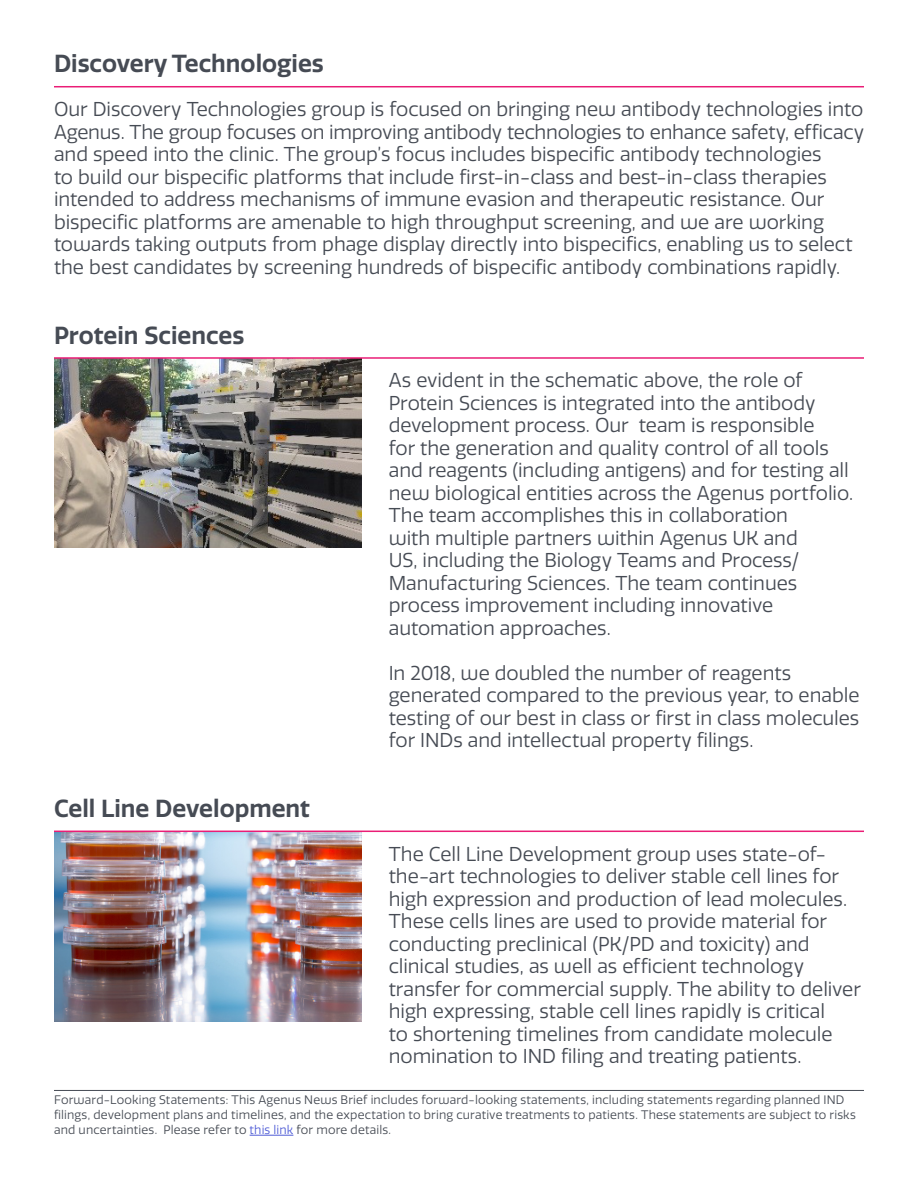
<style>
.page{position:relative;width:918px;height:1188px;background:#fff}
.page>*{position:absolute;margin:0;border:0;box-sizing:border-box;transform-origin:0 0}
.t1{font:600 24px "Quatro";color:#464b54}
.t2{font:19.5px/22.5px "Quatro";letter-spacing:-.005em;color:#464b54}
.t3{font:12px/15px "Quatro";letter-spacing:.015em;color:#464b54}
.s1{color:#4f5cd6}
</style>
<div class="page">
<hr style="left:54px;top:86px;width:810px;height:1px;background:#ea1d76">
<img style="left:54px;top:359px;width:308px;height:189px">
<img style="left:54px;top:832px;width:308px;height:189px">
<hr style="left:54px;top:357px;width:810px;height:2px;background:#ea1d76">
<hr style="left:54px;top:831px;width:810px;height:1px;background:#ea1d76">
<hr style="left:250px;top:1135px;width:43px;height:1px;background:#4f5cd6">
<hr style="left:54px;top:1090px;width:810px;height:1px;background:#464b54">
<p class="t1" style="left:54px;top:50px;width:271px">Discovery Technologies</p>
<p class="t2" style="left:54px;top:98px;width:812px">Our Discovery Technologies group is focused on bringing new antibody technologies into Agenus. The group focuses on improving antibody technologies to enhance safety, efficacy and speed into the clinic. The group’s focus includes bispecific antibody technologies<br>to build our bispecific platforms that include first-in-class and best-in-class therapies intended to address mechanisms of immune evasion and therapeutic resistance. Our bispecific platforms are amenable to high throughput screening, and we are working towards taking outputs from phage display directly into bispecifics, enabling us to select the best candidates by screening hundreds of bispecific antibody combinations rapidly.</p>
<p class="t1" style="left:54px;top:321px;width:192px">Protein Sciences</p>
<p class="t1" style="left:54px;top:795px;width:258px">Cell Line Development</p>
<p class="t2" style="left:389px;top:369px;width:466px">As evident in the schematic above, the role of Protein Sciences is integrated into the antibody development process. Our team is responsible<br>for the generation and quality control of all tools and reagents (including antigens) and for testing all new biological entities across the Agenus portfolio.<br>The team accomplishes this in collaboration<br>with multiple partners within Agenus UK and<br>US, including the Biology Teams and Process/ Manufacturing Sciences. The team continues process improvement including innovative automation approaches.</p>
<p class="t2" style="left:389px;top:662px;width:472px">In 2018, we doubled the number of reagents generated compared to the previous year, to enable testing of our best in class or first in class molecules for INDs and intellectual property filings.</p>
<p class="t2" style="left:389px;top:843px;width:474px">The Cell Line Development group uses state-of&shy;the-art technologies to deliver stable cell lines for high expression and production of lead molecules.<br>These cells lines are used to provide material for conducting preclinical (PK/PD and toxicity) and clinical studies, as well as efficient technology transfer for commercial supply. The ability to deliver high expressing, stable cell lines rapidly is critical<br>to shortening timelines from candidate molecule nomination to IND filing and treating patients.</p>
<p class="t3" style="left:54px;top:1092px;width:803px">Forward-Looking Statements: This Agenus News Brief includes forward-looking statements, including statements regarding planned IND filings, development plans and timelines, and the expectation to bring curative treatments to patients. These statements are subject to risks and uncertainties. Please refer to <span class="s1">this link</span> for more details.</p>
</div>
